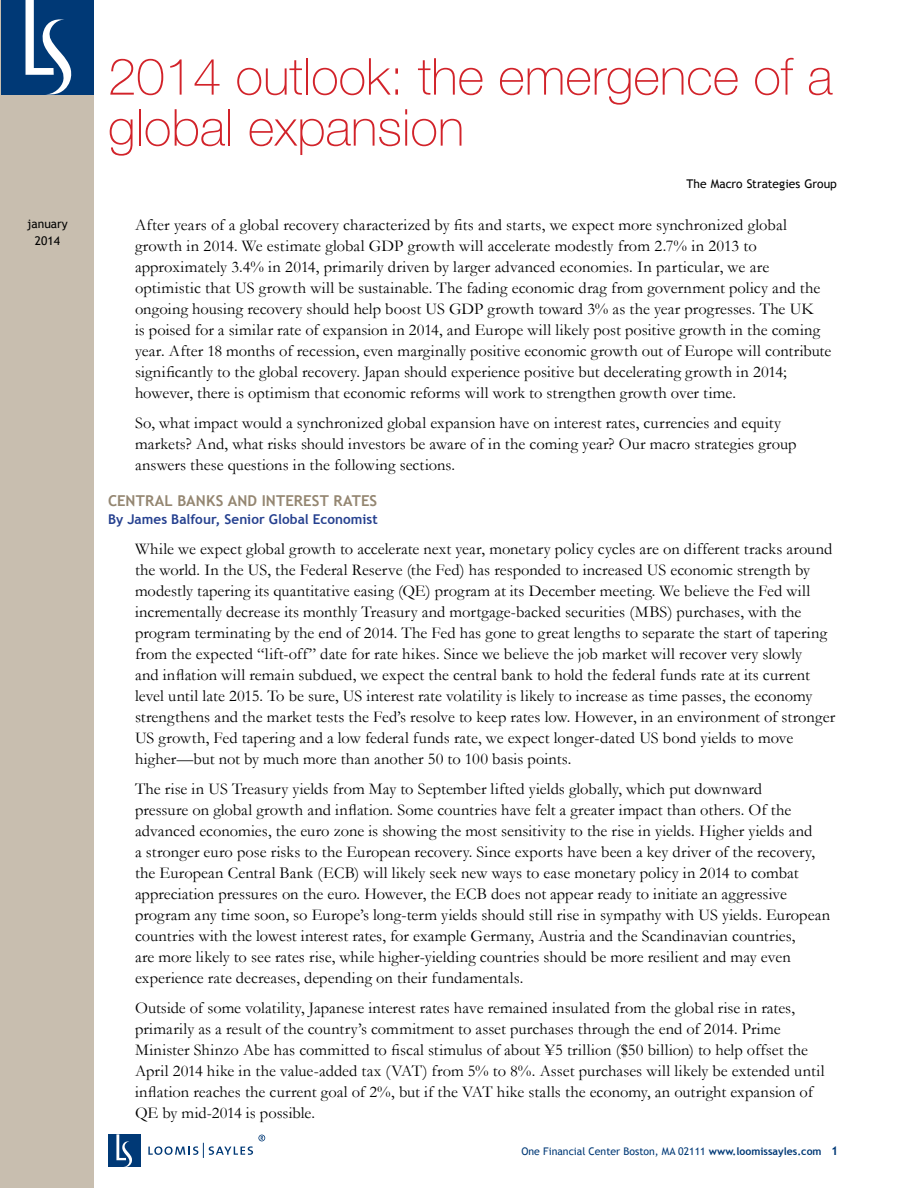
<style>
.page{position:relative;width:918px;height:1188px;background:#fff}
.page>*{position:absolute;margin:0;border:0;box-sizing:border-box;transform-origin:0 0}
.t1{font:100 51px/51px "Helvetica Neue CE";color:#d2232a}
.t2{font:16.5px/21px "Garamond";letter-spacing:.005em;color:#000}
.t3{font:700 15px "Trebuchet MS";letter-spacing:.005em;color:#948671}
.t4{font:700 13.5px "Trebuchet MS";letter-spacing:.005em;color:#25408f}
.t5{font:12px/16.2px "Trebuchet MS";color:#000;text-align:center}
.t6{font:10.5px "Trebuchet MS";color:#003976}
.s1{font-weight:700}
.s2{font-weight:700;font-size:12px}
</style>
<div class="page">
<div style="left:0;top:0;width:94px;height:1188px;background:#c8beaf"></div>
<div style="left:1px;top:0;width:93px;height:94px;background:#003976"></div>
<svg style="left:26px;top:0;width:46px;height:94px"></svg>
<div style="left:108px;top:1134px;width:32px;height:33px;background:#003976"></div>
<svg style="left:116px;top:1134px;width:16px;height:33px"></svg>
<svg style="left:148px;top:1135px;width:117px;height:23px"></svg>
<p class="t5" style="left:27px;top:216px;width:42px">january<br>2014</p>
<h1 class="t1" style="left:108px;top:52px;width:726px">2014 outlook: the emergence of a global expansion</h1>
<p class="t5" style="left:686px;top:176px;width:152px">The Macro Strategies Group</p>
<p class="t2" style="left:135px;top:214px;width:698px">After years of a global recovery characterized by fits and starts, we expect more synchronized global growth in 2014. We estimate global GDP growth will accelerate modestly from 2.7% in 2013 to approximately 3.4% in 2014, primarily driven by larger advanced economies. In particular, we are optimistic that US growth will be sustainable. The fading economic drag from government policy and the ongoing housing recovery should help boost US GDP growth toward 3% as the year progresses. The UK<br>is poised for a similar rate of expansion in 2014, and Europe will likely post positive growth in the coming year. After 18 months of recession, even marginally positive economic growth out of Europe will contribute significantly to the global recovery. Japan should experience positive but decelerating growth in 2014; however, there is optimism that economic reforms will work to strengthen growth over time.</p>
<p class="t2" style="left:135px;top:412px;width:663px">So, what impact would a synchronized global expansion have on interest rates, currencies and equity markets? And, what risks should investors be aware of in the coming year? Our macro strategies group answers these questions in the following sections.</p>
<p class="t3" style="left:108px;top:492px;width:271px">Central Banks and Interest Rates</p>
<p class="t4" style="left:108px;top:511px;width:271px">By James Balfour, Senior Global Economist</p>
<p class="t2" style="left:135px;top:538px;width:702px">While we expect global growth to accelerate next year, monetary policy cycles are on different tracks around the world. In the US, the Federal Reserve (the Fed) has responded to increased US economic strength by modestly tapering its quantitative easing (QE) program at its December meeting. We believe the Fed will incrementally decrease its monthly Treasury and mortgage-backed securities (MBS) purchases, with the program terminating by the end of 2014. The Fed has gone to great lengths to separate the start of tapering from the expected “lift-off” date for rate hikes. Since we believe the job market will recover very slowly<br>and inflation will remain subdued, we expect the central bank to hold the federal funds rate at its current level until late 2015. To be sure, US interest rate volatility is likely to increase as time passes, the economy strengthens and the market tests the Fed’s resolve to keep rates low. However, in an environment of stronger US growth, Fed tapering and a low federal funds rate, we expect longer-dated US bond yields to move higher—but not by much more than another 50 to 100 basis points.</p>
<p class="t2" style="left:135px;top:778px;width:697px">The rise in US Treasury yields from May to September lifted yields globally, which put downward<br>pressure on global growth and inflation. Some countries have felt a greater impact than others. Of the advanced economies, the euro zone is showing the most sensitivity to the rise in yields. Higher yields and<br>a stronger euro pose risks to the European recovery. Since exports have been a key driver of the recovery, the European Central Bank (ECB) will likely seek new ways to ease monetary policy in 2014 to combat appreciation pressures on the euro. However, the ECB does not appear ready to initiate an aggressive program any time soon, so Europe’s long-term yields should still rise in sympathy with US yields. European countries with the lowest interest rates, for example Germany, Austria and the Scandinavian countries,<br>are more likely to see rates rise, while higher-yielding countries should be more resilient and may even experience rate decreases, depending on their fundamentals.</p>
<p class="t2" style="left:135px;top:997px;width:691px">Outside of some volatility, Japanese interest rates have remained insulated from the global rise in rates, primarily as a result of the country’s commitment to asset purchases through the end of 2014. Prime Minister Shinzo Abe has committed to fiscal stimulus of about ¥5 trillion ($50 billion) to help offset the April 2014 hike in the value-added tax (VAT) from 5% to 8%. Asset purchases will likely be extended until inflation reaches the current goal of 2%, but if the VAT hike stalls the economy, an outright expansion of QE by mid-2014 is possible.</p>
<p class="t6" style="left:522px;top:1145px;width:318px">One Financial Center Boston, MA 02111 <span class="s1">www.loomissayles.com</span> <span class="s2">1</span></p>
</div>
